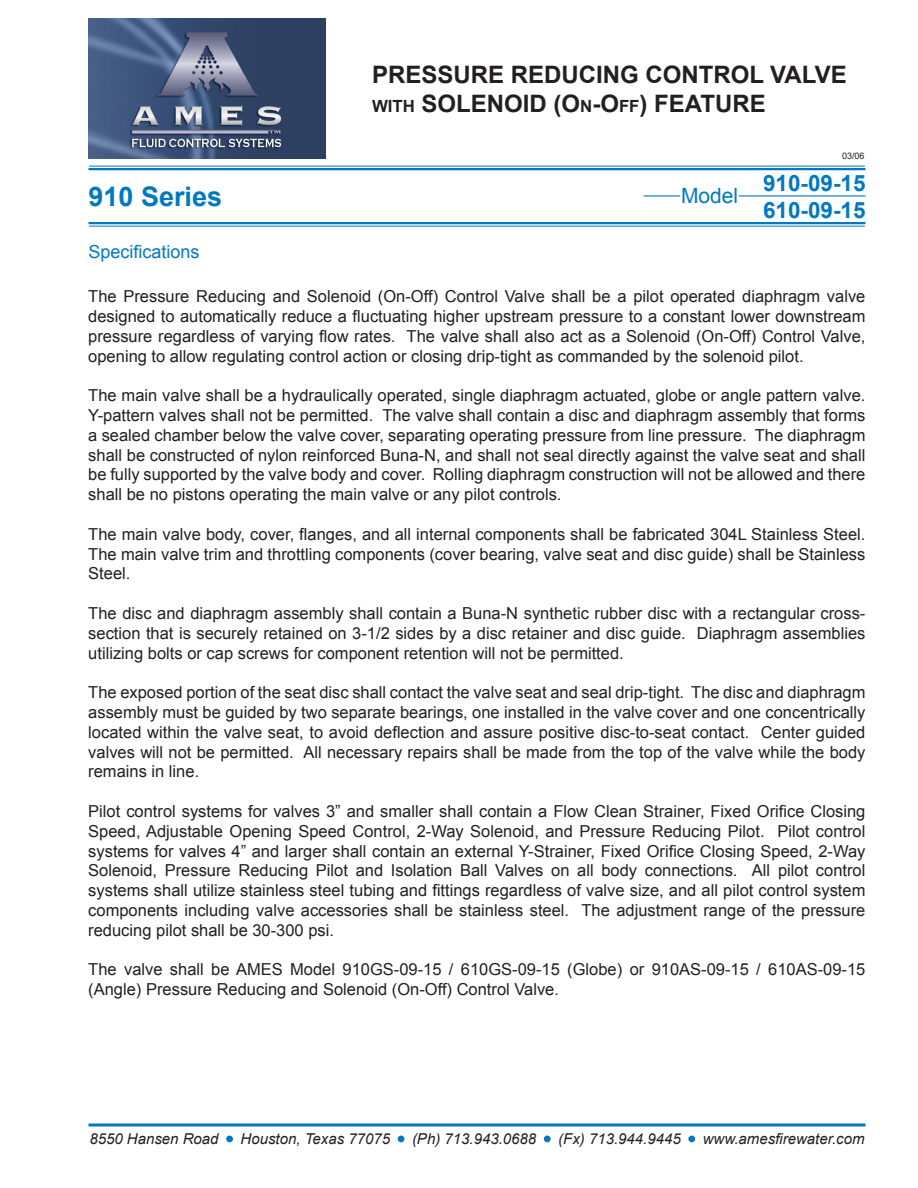
<style>
.page{position:relative;width:918px;height:1188px;background:#fff}
.page>*{position:absolute;margin:0;border:0;box-sizing:border-box;transform-origin:0 0}
.t1{font:700 27px "Arial";color:#0079c2}
.Title_Header{font:700 24px/28.8px "Arial";color:#231f20}
.t2{font:700 22.5px "Arial";color:#0079c2}
.t3{font:21px "Arial";color:#0079c2}
._7__blue_header{font:18px "Arial";color:#0079c2}
.t4{font:16.5px/19.8px "Arial";color:#231f20;text-align:justify}
.t5{font:italic 15px "Arial";color:#231f20}
.t6{font:9px "Arial";color:#231f20}
.s1{font-size:16.8px}
.s2{color:#0079c2}
</style>
<div class="page">
<img style="left:89px;top:18px;width:236px;height:140px">
<hr style="left:739px;top:195px;width:127px;height:1px;background:#0079c2">
<hr style="left:644px;top:195px;width:36px;height:1px;background:#0079c2">
<hr style="left:90px;top:166px;width:774px;height:1px;background:#0079c2">
<hr style="left:90px;top:168px;width:774px;height:2px;background:#0079c2">
<hr style="left:88px;top:1124px;width:778px;height:2px;background:#0079c2">
<hr style="left:90px;top:222px;width:774px;height:2px;background:#0079c2">
<hr style="left:90px;top:226px;width:774px;height:1px;background:#0079c2">
<svg style="left:226px;top:1135px;width:7px;height:8px"></svg>
<svg style="left:397px;top:1135px;width:8px;height:8px"></svg>
<svg style="left:543px;top:1135px;width:8px;height:8px"></svg>
<svg style="left:688px;top:1135px;width:8px;height:8px"></svg>
<p class="Title_Header" style="left:372px;top:60px;width:476px">PRESSURE REDUCING CONTROL VALVE <span class="s1">with</span> SOLENOID (O<span class="s1">n</span>-O<span class="s1">ff</span>) FEATURE</p>
<p class="t1" style="left:88px;top:181px;width:135px">910 Series</p>
<p class="t3" style="left:681px;top:184px;width:59px">Model</p>
<p class="_7__blue_header" style="left:88px;top:241px;width:113px">Specifications</p>
<p class="t6" style="left:842px;top:151px;width:24px">03/06</p>
<p class="t2" style="left:763px;top:170px;width:104px">910-09-15</p>
<p class="t2" style="left:763px;top:197px;width:104px">610-09-15</p>
<p class="t4" style="left:88px;top:287px;width:779px">The Pressure Reducing and Solenoid (On-Off) Control Valve shall be a pilot operated diaphragm valve designed to automatically reduce a fluctuating higher upstream pressure to a constant lower downstream pressure regardless of varying flow rates. The valve shall also act as a Solenoid (On-Off) Control Valve, opening to allow regulating control action or closing drip-tight as commanded by the solenoid pilot.</p>
<p class="t4" style="left:88px;top:386px;width:779px">The main valve shall be a hydraulically operated, single diaphragm actuated, globe or angle pattern valve.<br>Y-pattern valves shall not be permitted. The valve shall contain a disc and diaphragm assembly that forms a sealed chamber below the valve cover, separating operating pressure from line pressure. The diaphragm shall be constructed of nylon reinforced Buna-N, and shall not seal directly against the valve seat and shall be fully supported by the valve body and cover. Rolling diaphragm construction will not be allowed and there shall be no pistons operating the main valve or any pilot controls.</p>
<p class="t4" style="left:88px;top:524px;width:779px">The main valve body, cover, flanges, and all internal components shall be fabricated 304L Stainless Steel.<br>The main valve trim and throttling components (cover bearing, valve seat and disc guide) shall be Stainless Steel.</p>
<p class="t4" style="left:88px;top:603px;width:779px">The disc and diaphragm assembly shall contain a Buna-N synthetic rubber disc with a rectangular cross&shy;section that is securely retained on 3-1/2 sides by a disc retainer and disc guide. Diaphragm assemblies utilizing bolts or cap screws for component retention will not be permitted.</p>
<p class="t4" style="left:88px;top:683px;width:779px">The exposed portion of the seat disc shall contact the valve seat and seal drip-tight. The disc and diaphragm assembly must be guided by two separate bearings, one installed in the valve cover and one concentrically located within the valve seat, to avoid deflection and assure positive disc-to-seat contact. Center guided valves will not be permitted. All necessary repairs shall be made from the top of the valve while the body remains in line.</p>
<p class="t4" style="left:88px;top:801px;width:779px">Pilot control systems for valves 3” and smaller shall contain a Flow Clean Strainer, Fixed Orifice Closing Speed, Adjustable Opening Speed Control, 2-Way Solenoid, and Pressure Reducing Pilot. Pilot control systems for valves 4” and larger shall contain an external Y-Strainer, Fixed Orifice Closing Speed, 2-Way Solenoid, Pressure Reducing Pilot and Isolation Ball Valves on all body connections. All pilot control systems shall utilize stainless steel tubing and fittings regardless of valve size, and all pilot control system components including valve accessories shall be stainless steel. The adjustment range of the pressure reducing pilot shall be 30-300 psi.</p>
<p class="t4" style="left:88px;top:960px;width:779px">The valve shall be AMES Model 910GS-09-15 / 610GS-09-15 (Globe) or 910AS-09-15 / 610AS-09-15 (Angle) Pressure Reducing and Solenoid (On-Off) Control Valve.</p>
<p class="t5" style="left:89px;top:1131px;width:777px">8550 Hansen Road <span class="s2">•</span> Houston, Texas 77075 <span class="s2">•</span> (Ph) 713.943.0688 <span class="s2">•</span> (Fx) 713.944.9445 <span class="s2">•</span> www.amesfirewater.com</p>
</div>
